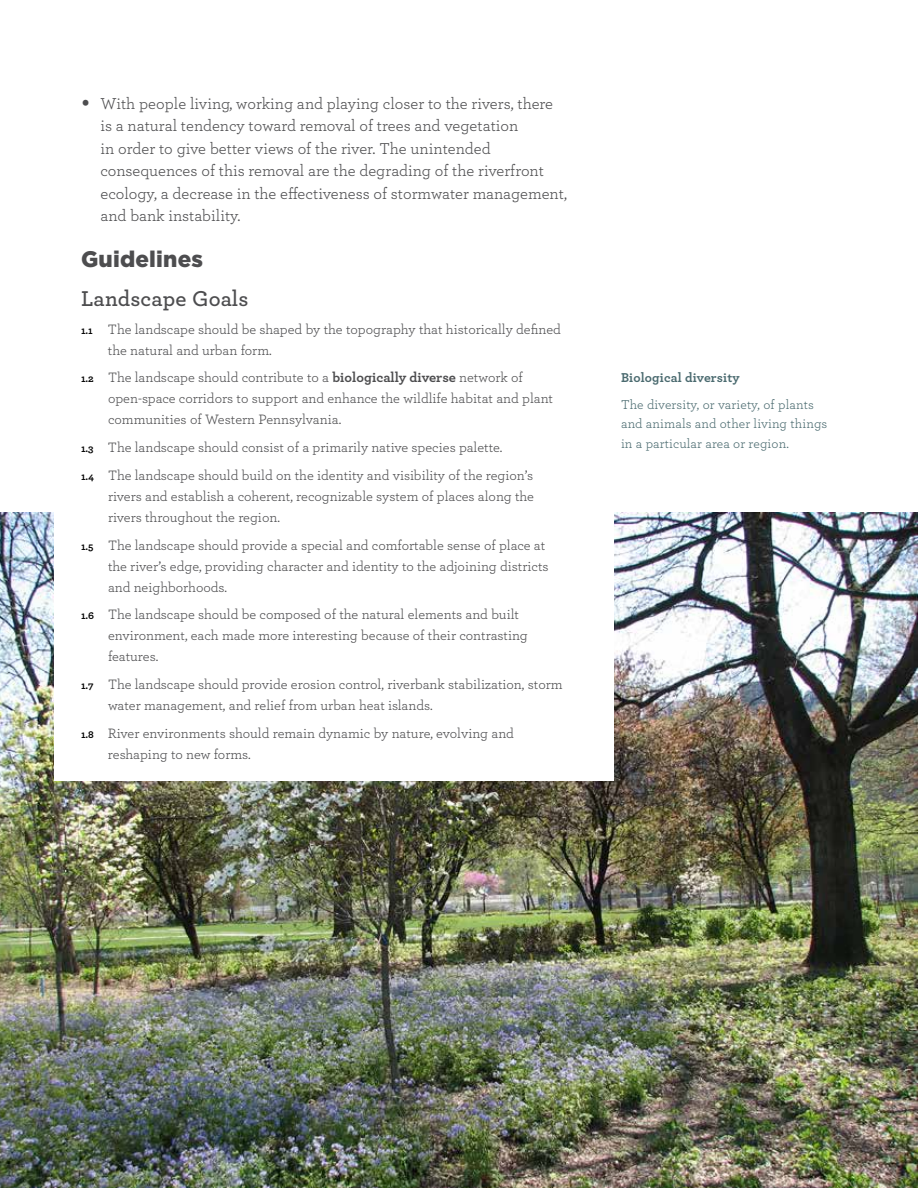
<style>
.page{position:relative;width:918px;height:1188px;background:#fff}
.page>*{position:absolute;margin:0;border:0;box-sizing:border-box;transform-origin:0 0}
.t1{font:600 22.5px "Archer";color:#4d4d4f}
.t2{font:900 22.5px "Gotham";letter-spacing:.01em;color:#4d4d4f}
.t3{font:16.5px/22.5px "Archer";color:#4d4d4f}
.t4{font:14.25px/21px "Archer";color:#4d4d4f}
.t5{font:13.5px/19.5px "Archer";letter-spacing:.01em;color:#4a6a6f}
.t6{font:700 13.5px "Archer";color:#4a6a6f}
.s1{font-size:34.5px}
.s2{font-weight:700;font-size:10.5px;color:#000}
.s3{font-weight:700}
</style>
<div class="page">
<img style="left:0;top:513px;width:918px;height:675px">
<div style="left:54px;top:484px;width:559px;height:297px;background:#fff"></div>
<p class="t3" style="left:101px;top:91px;width:468px;text-indent:-20px"><span class="s1">•</span> With people living, working and playing closer to the rivers, there is a natural tendency toward removal of trees and vegetation<br>in order to give better views of the river. The unintended consequences of this removal are the degrading of the riverfront ecology, a decrease in the effectiveness of stormwater management, and bank instability.</p>
<h1 class="t2" style="left:81px;top:243px;width:124px">Guidelines</h1>
<h1 class="t1" style="left:81px;top:282px;width:169px">Landscape Goals</h1>
<p class="t4" style="left:108px;top:318px;width:455px;text-indent:-27px"><span class="s2">1.1</span> The landscape should be shaped by the topography that historically defined the natural and urban form.</p>
<p class="t4" style="left:108px;top:366px;width:447px;text-indent:-27px"><span class="s2">1.2</span> The landscape should contribute to a <span class="s3">biologically diverse</span> network of open-space corridors to support and enhance the wildlife habitat and plant communities of Western Pennsylvania.</p>
<p class="t4" style="left:81px;top:433px;width:454px;line-height:27.8px"><span class="s2">1.3</span> The landscape should consist of a primarily native species palette.<br><span class="s2">1.4</span> The landscape should build on the identity and visibility of the region’s</p>
<p class="t4" style="left:108px;top:485px;width:428px">rivers and establish a coherent, recognizable system of places along the rivers throughout the region.</p>
<p class="t4" style="left:108px;top:534px;width:442px;text-indent:-27px"><span class="s2">1.5</span> The landscape should provide a special and comfortable sense of place at the river’s edge, providing character and identity to the adjoining districts and neighborhoods.</p>
<p class="t4" style="left:108px;top:603px;width:421px;text-indent:-27px"><span class="s2">1.6</span> The landscape should be composed of the natural elements and built environment, each made more interesting because of their contrasting features.</p>
<p class="t4" style="left:108px;top:673px;width:456px;text-indent:-27px"><span class="s2">1.7</span> The landscape should provide erosion control, riverbank stabilization, storm water management, and relief from urban heat islands.</p>
<p class="t4" style="left:108px;top:722px;width:407px;text-indent:-27px"><span class="s2">1.8</span> River environments should remain dynamic by nature, evolving and reshaping to new forms.</p>
<p class="t6" style="left:621px;top:367px;width:120px">Biological diversity</p>
<p class="t5" style="left:621px;top:394px;width:208px">The diversity, or variety, of plants and animals and other living things in a particular area or region.</p>
</div>
